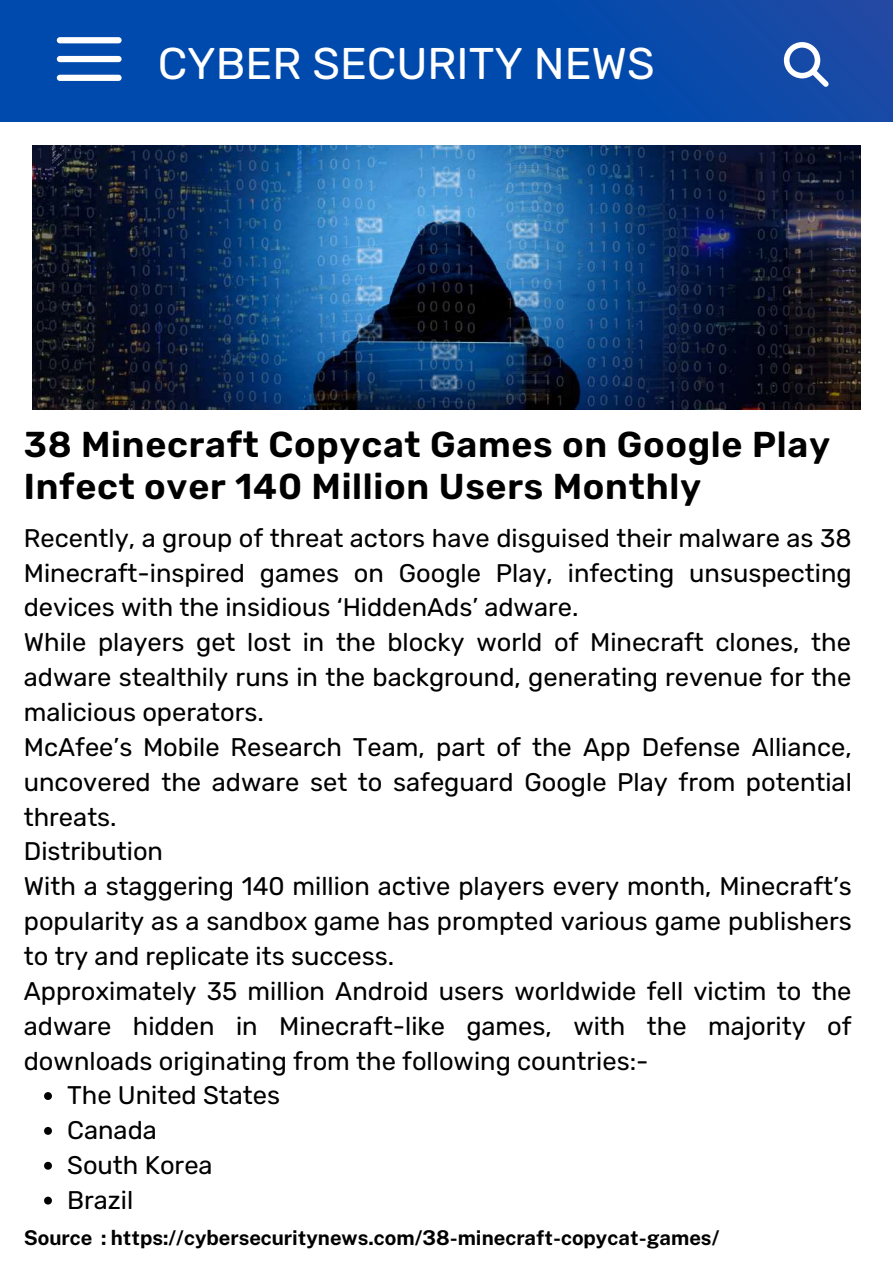
<style>
.page{position:relative;width:893px;height:1264px;background:#fff}
.page>*{position:absolute;margin:0;border:0;box-sizing:border-box;transform-origin:0 0}
.t1{font:44.4px "Rubik";color:#fff}
.t2{font:600 36px/42.8px "Rubik";letter-spacing:.02em;color:#000}
.t3{font:25.5px/34.8px "Rubik";color:#000}
.t4{font:700 20.4px "Public Sans";color:#000}
</style>
<div class="page">
<img style="left:32px;top:145px;width:828px;height:265px">
<div style="left:0;top:0;width:892px;height:121px;background:linear-gradient(to right,#004baf,#114aa8)"></div>
<div style="left:57px;top:37px;width:65px;height:6px;background:#fff;border-radius:3px"></div>
<div style="left:57px;top:56px;width:65px;height:6px;background:#fff;border-radius:3px"></div>
<div style="left:57px;top:75px;width:65px;height:6px;background:#fff;border-radius:3px"></div>
<svg style="left:783px;top:42px;width:45px;height:45px"></svg>
<svg style="left:44px;top:1092px;width:8px;height:7px"></svg>
<svg style="left:44px;top:1127px;width:8px;height:7px"></svg>
<svg style="left:44px;top:1161px;width:8px;height:8px"></svg>
<svg style="left:44px;top:1196px;width:8px;height:8px"></svg>
<h1 class="t1" style="left:158px;top:37px;width:498px">CYBER SECURITY NEWS</h1>
<h2 class="t2" style="left:24px;top:423px;width:807px">38 Minecraft Copycat Games on Google Play<br>Infect over 140 Million Users Monthly</h2>
<p class="t3" style="left:24px;top:520px;width:829px">Recently, a group of threat actors have disguised their malware as 38<br>Minecraft-inspired games on Google Play, infecting unsuspecting devices with the insidious ‘HiddenAds’ adware.<br>While players get lost in the blocky world of Minecraft clones, the adware stealthily runs in the background, generating revenue for the malicious operators.<br>McAfee’s Mobile Research Team, part of the App Defense Alliance, uncovered the adware set to safeguard Google Play from potential threats.<br>Distribution<br>With a staggering 140 million active players every month, Minecraft’s popularity as a sandbox game has prompted various game publishers to try and replicate its success.<br>Approximately 35 million Android users worldwide fell victim to the adware hidden in Minecraft-like games, with the majority of downloads originating from the following countries:-</p>
<p class="t3" style="left:67px;top:1078px;width:214px">The United States<br>Canada<br>South Korea<br>Brazil</p>
<p class="t4" style="left:24px;top:1225px;width:697px">Source : https://cybersecuritynews.com/38-minecraft-copycat-games/</p>
</div>
